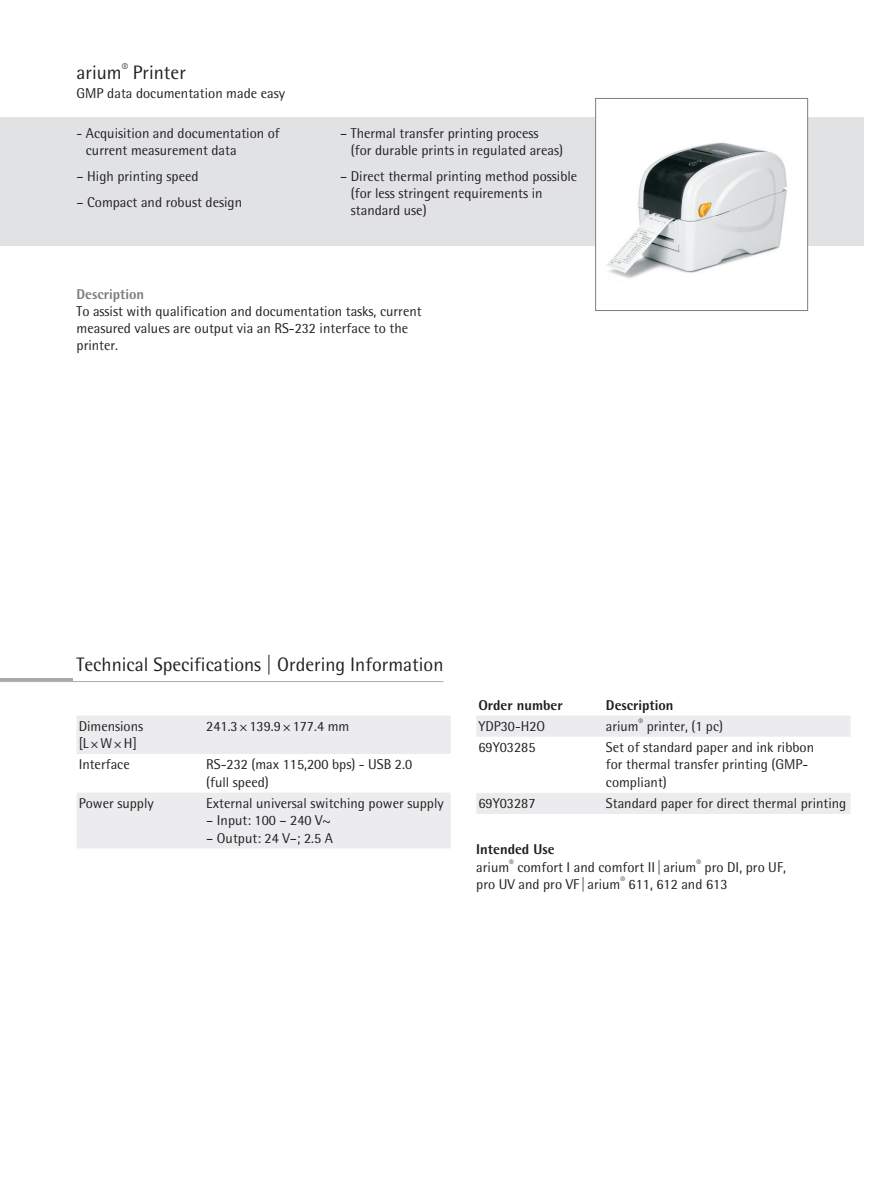
<style>
.page{position:relative;width:893px;height:1191px;background:#fff}
.page>*{position:absolute;margin:0;border:0;box-sizing:border-box;transform-origin:0 0}
.t1{font:19.5px "Sartorius Rotis Sans 2013";color:#231f20}
.t2{font:14.25px/17.2px "Sartorius Rotis Sans 2013";color:#231f20}
.t3{font:800 14.25px "Sartorius Rotis Sans 2013";color:#231f20}
.t4{font:800 14.25px "Sartorius Rotis Sans 2013";color:#7c7e81}
.s1{font-weight:800}
</style>
<div class="page">
<div style="left:0;top:117px;width:863px;height:129px;background:#e1e2e4"></div>
<img style="left:597px;top:117px;width:209px;height:162px">
<div style="left:595px;top:98px;width:213px;height:213px;border:1px solid #7c7e81"></div>
<svg style="left:77px;top:715px;width:374px;height:133px;fill:#ececee"></svg>
<svg style="left:476px;top:716px;width:374px;height:98px"></svg>
<hr style="left:0;top:678px;width:72px;height:3px;background:#a8a9ad">
<hr style="left:0;top:681px;width:443px;height:1px;background:#a8a9ad">
<hr style="left:892px;top:116px;width:1px;height:110px;background:#e1e2e4">
<h1 class="t1" style="left:77px;top:61px;width:111px">arium<sup>®</sup> Printer</h1>
<p class="t2" style="left:77px;top:85px;width:210px">GMP data documentation made easy</p>
<p class="t2" style="left:86px;top:124px;width:195px;text-indent:-9px">- Acquisition and documentation of current measurement data</p>
<p class="t2" style="left:77px;top:167px;width:124px">– High printing speed</p>
<p class="t2" style="left:77px;top:193px;width:167px">– Compact and robust design</p>
<p class="t2" style="left:351px;top:124px;width:214px;text-indent:-11px">– Thermal transfer printing process<br>(for durable prints in regulated areas)</p>
<p class="t2" style="left:351px;top:167px;width:228px;text-indent:-11px">– Direct thermal printing method possible (for less stringent requirements in standard use)</p>
<p class="t4" style="left:77px;top:285px;width:69px">Description</p>
<p class="t2" style="left:77px;top:302px;width:347px">To assist with qualification and documentation tasks, current measured values are output via an RS-232 interface to the printer.</p>
<h1 class="t1" style="left:77px;top:652px;width:368px">Technical Specifications | Ordering Information</h1>
<p class="t2" style="left:79px;top:717px;width:66px">Dimensions [L×W×H]</p>
<p class="t2" style="left:206px;top:717px;width:145px">241.3×139.9×177.4 mm</p>
<p class="t2" style="left:79px;top:756px;width:53px">Interface</p>
<p class="t2" style="left:206px;top:756px;width:207px">RS-232 (max 115,200 bps) - USB 2.0 (full speed)</p>
<p class="t2" style="left:79px;top:794px;width:77px">Power supply</p>
<p class="t2" style="left:206px;top:794px;width:239px">External universal switching power supply</p>
<p class="t2" style="left:206px;top:811px;width:126px">– Input: 100 – 240 V~</p>
<p class="t2" style="left:206px;top:829px;width:128px">– Output: 24 V–; 2.5 A</p>
<p class="t3" style="left:478px;top:695px;width:86px">Order number</p>
<p class="t3" style="left:606px;top:695px;width:69px">Description</p>
<p class="t2" style="left:478px;top:717px;width:68px">YDP30-H2O</p>
<p class="t2" style="left:606px;top:717px;width:118px">arium<sup>®</sup> printer, (1 pc)</p>
<p class="t2" style="left:478px;top:738px;width:59px">69Y03285</p>
<p class="t2" style="left:606px;top:738px;width:210px">Set of standard paper and ink ribbon for thermal transfer printing (GMP&shy;compliant)</p>
<p class="t2" style="left:478px;top:794px;width:59px">69Y03287</p>
<p class="t2" style="left:606px;top:794px;width:242px">Standard paper for direct thermal printing</p>
<p class="t2" style="left:476px;top:841px;width:311px"><span class="s1">Intended Use<br></span>arium<sup>®</sup> comfort I and comfort II| arium<sup>®</sup> pro DI, pro UF, pro UV and pro VF | arium<sup>®</sup> 611, 612 and 613</p>
</div>
